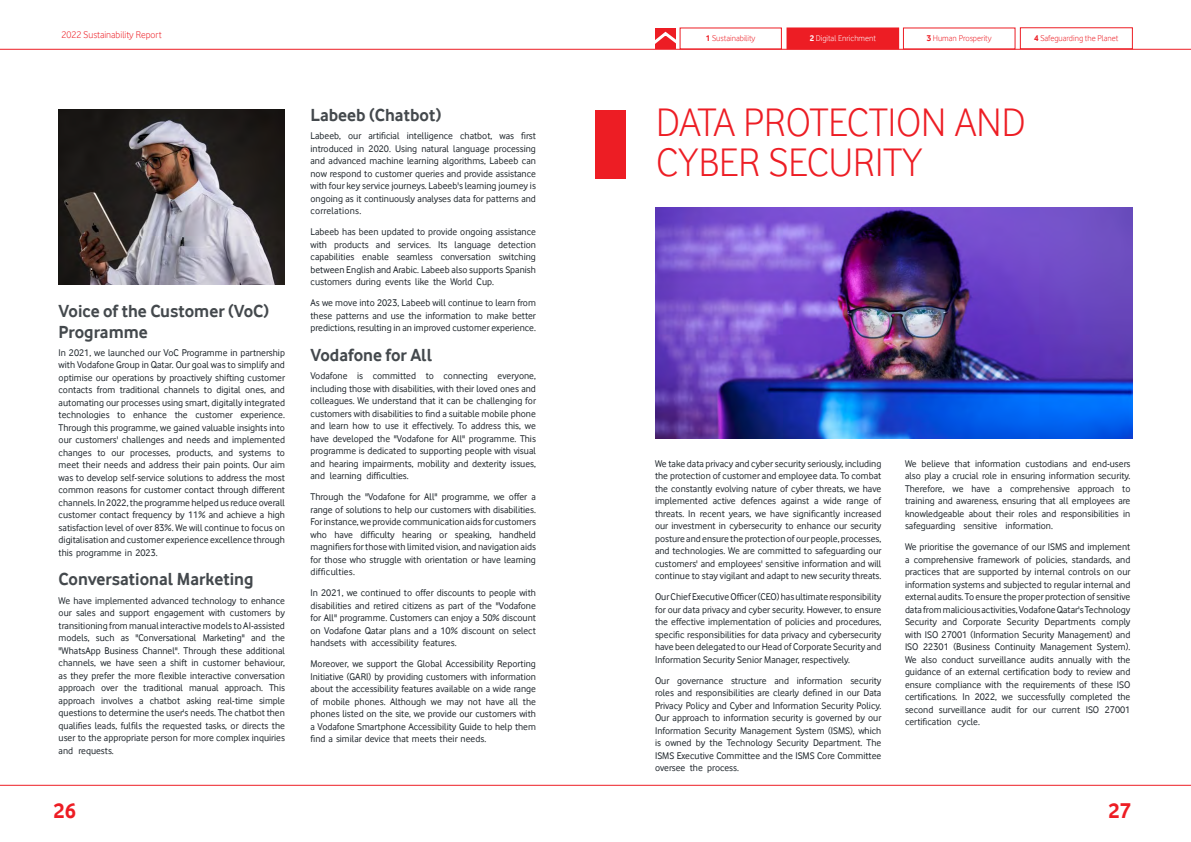
<style>
.page{position:relative;width:1191px;height:842px;background:#fff}
.page>*{position:absolute;margin:0;border:0;box-sizing:border-box;transform-origin:0 0}
.H1_Vodafone{font:300 40.9px/40px "Vodafone";color:#ed1d24}
.t1{font:700 22px "Vodafone";color:#ed1d24}
.VF_H2{font:700 18px/21px "Vodafone";color:#44494d}
.Body_VF{font:10px/12.5px "Vodafone";color:#1c2329;text-align:justify}
.t2{font:300 10px "Vodafone";color:#ed1d24}
.t3{font:300 8.6px "Vodafone";color:#ed1d24}
.Paragraph_Style_1{font:300 8.6px "Vodafone";color:#fff}
.s1{font-weight:700}
</style>
<div class="page">
<div style="left:655px;top:29px;width:21px;height:20px;background:#ed1d24"></div>
<svg style="left:649px;top:30px;width:31px;height:19px"></svg>
<hr style="left:0;top:785px;width:1191px;height:1px;background:#ed1d24">
<hr style="left:0;top:49px;width:1191px;height:1px;background:#ed1d24">
<div style="left:1020px;top:28px;width:112px;height:21px;border:1px solid #ed1d24"></div>
<img style="left:59px;top:109px;width:226px;height:176px">
<img style="left:655px;top:207px;width:477px;height:231px">
<div style="left:787px;top:28px;width:111px;height:21px;background:#ed1d24"></div>
<div style="left:595px;top:110px;width:31px;height:68px;background:#ed1d24"></div>
<p class="t2" style="left:61px;top:29px;width:102px">2022 Sustainability Report</p>
<p class="t3" style="left:706px;top:34px;width:51px"><span class="s1">1</span> Sustainability</p>
<p class="t3" style="left:926px;top:34px;width:66px"><span class="s1">3</span> Human Prosperity</p>
<p class="t3" style="left:1034px;top:33px;width:86px"><span class="s1">4</span> Safeguarding the Planet</p>
<p class="Paragraph_Style_1" style="left:809px;top:34px;width:68px"><span class="s1">2</span> Digital Enrichment</p>
<p class="VF_H2" style="left:59px;top:300px;width:212px">Voice of the Customer (VoC)<br>Programme</p>
<p class="Body_VF" style="left:59px;top:346px;width:228px">In 2021, we launched our VoC Programme in partnership with Vodafone Group in Qatar. Our goal was to simplify and optimise our operations by proactively shifting customer contacts from traditional channels to digital ones, and automating our processes using smart, digitally integrated technologies to enhance the customer experience.<br>Through this programme, we gained valuable insights into our customers' challenges and needs and implemented changes to our processes, products, and systems to meet their needs and address their pain points. Our aim was to develop self-service solutions to address the most common reasons for customer contact through different channels. In 2022, the programme helped us reduce overall customer contact frequency by 11% and achieve a high satisfaction level of over 83%. We will continue to focus on digitalisation and customer experience excellence through this programme in 2023.</p>
<p class="VF_H2" style="left:59px;top:569px;width:196px">Conversational Marketing</p>
<p class="Body_VF" style="left:59px;top:594px;width:228px">We have implemented advanced technology to enhance our sales and support engagement with customers by transitioning from manual interactive models to AI-assisted models, such as "Conversational Marketing" and the "WhatsApp Business Channel". Through these additional channels, we have seen a shift in customer behaviour, as they prefer the more flexible interactive conversation approach over the traditional manual approach. This approach involves a chatbot asking real-time simple questions to determine the user's needs. The chatbot then qualifies leads, fulfils the requested tasks, or directs the user to the appropriate person for more complex inquiries and requests.</p>
<p class="VF_H2" style="left:310px;top:104px;width:133px">Labeeb (Chatbot)</p>
<p class="Body_VF" style="left:310px;top:130px;width:227px">Labeeb, our artificial intelligence chatbot, was first introduced in 2020. Using natural language processing and advanced machine learning algorithms, Labeeb can now respond to customer queries and provide assistance with four key service journeys. Labeeb's learning journey is ongoing as it continuously analyses data for patterns and correlations.</p>
<p class="Body_VF" style="left:310px;top:226px;width:227px">Labeeb has been updated to provide ongoing assistance with products and services. Its language detection capabilities enable seamless conversation switching between English and Arabic. Labeeb also supports Spanish customers during events like the World Cup.</p>
<p class="Body_VF" style="left:310px;top:297px;width:227px">As we move into 2023, Labeeb will continue to learn from these patterns and use the information to make better predictions, resulting in an improved customer experience.</p>
<p class="VF_H2" style="left:310px;top:344px;width:123px">Vodafone for All</p>
<p class="Body_VF" style="left:310px;top:369px;width:227px">Vodafone is committed to connecting everyone, including those with disabilities, with their loved ones and colleagues. We understand that it can be challenging for customers with disabilities to find a suitable mobile phone and learn how to use it effectively. To address this, we have developed the "Vodafone for All" programme. This programme is dedicated to supporting people with visual and hearing impairments, mobility and dexterity issues, and learning difficulties.</p>
<p class="Body_VF" style="left:310px;top:490px;width:227px">Through the "Vodafone for All" programme, we offer a range of solutions to help our customers with disabilities.<br>For instance, we provide communication aids for customers who have difficulty hearing or speaking, handheld magnifiers for those with limited vision, and navigation aids for those who struggle with orientation or have learning difficulties.</p>
<p class="Body_VF" style="left:310px;top:586px;width:227px">In 2021, we continued to offer discounts to people with disabilities and retired citizens as part of the "Vodafone for All" programme. Customers can enjoy a 50% discount on Vodafone Qatar plans and a 10% discount on select handsets with accessibility features.</p>
<p class="Body_VF" style="left:310px;top:657px;width:227px">Moreover, we support the Global Accessibility Reporting Initiative (GARI) by providing customers with information about the accessibility features available on a wide range of mobile phones. Although we may not have all the phones listed on the site, we provide our customers with a Vodafone Smartphone Accessibility Guide to help them find a similar device that meets their needs.</p>
<p class="H1_Vodafone" style="left:656px;top:102px;width:371px">DATA PROTECTION AND<br>CYBER SECURITY</p>
<p class="Body_VF" style="left:655px;top:457px;width:228px">We take data privacy and cyber security seriously, including the protection of customer and employee data. To combat the constantly evolving nature of cyber threats, we have implemented active defences against a wide range of threats. In recent years, we have significantly increased our investment in cybersecurity to enhance our security posture and ensure the protection of our people, processes, and technologies. We are committed to safeguarding our customers' and employees' sensitive information and will continue to stay vigilant and adapt to new security threats.</p>
<p class="Body_VF" style="left:655px;top:590px;width:228px">Our Chief Executive Officer (CEO) has ultimate responsibility for our data privacy and cyber security. However, to ensure the effective implementation of policies and procedures, specific responsibilities for data privacy and cybersecurity have been delegated to our Head of Corporate Security and Information Security Senior Manager, respectively.</p>
<p class="Body_VF" style="left:655px;top:674px;width:228px">Our governance structure and information security roles and responsibilities are clearly defined in our Data Privacy Policy and Cyber and Information Security Policy.<br>Our approach to information security is governed by our Information Security Management System (ISMS), which is owned by the Technology Security Department. The ISMS Executive Committee and the ISMS Core Committee oversee the process.</p>
<p class="Body_VF" style="left:905px;top:457px;width:227px">We believe that information custodians and end-users also play a crucial role in ensuring information security.<br>Therefore, we have a comprehensive approach to training and awareness, ensuring that all employees are knowledgeable about their roles and responsibilities in safeguarding sensitive information.</p>
<p class="Body_VF" style="left:905px;top:540px;width:227px">We prioritise the governance of our ISMS and implement a comprehensive framework of policies, standards, and practices that are supported by internal controls on our information systems and subjected to regular internal and external audits. To ensure the proper protection of sensitive data from malicious activities, Vodafone Qatar's Technology Security and Corporate Security Departments comply with ISO 27001 (Information Security Management) and ISO 22301 (Business Continuity Management System).<br>We also conduct surveillance audits annually with the guidance of an external certification body to review and ensure compliance with the requirements of these ISO certifications. In 2022, we successfully completed the second surveillance audit for our current ISO 27001 certification cycle.</p>
<h2 class="t1" style="left:54px;top:798px;width:24px">26</h2>
<h2 class="t1" style="left:1108px;top:798px;width:24px">27</h2>
</div>
